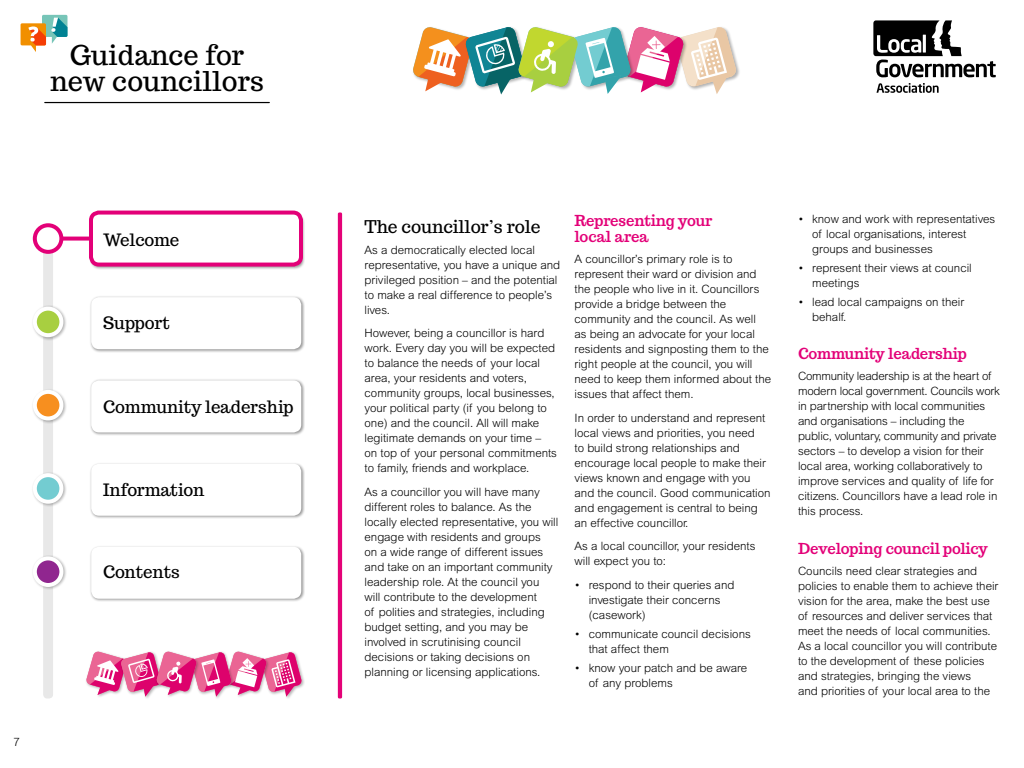
<style>
.page{position:relative;width:1024px;height:768px;background:#fff}
.page>*{position:absolute;margin:0;border:0;box-sizing:border-box;transform-origin:0 0}
.t1{font:27.2px/25.7px "Trocchi";letter-spacing:.01em;color:#000;text-align:center}
.CG_section_head{font:17.5px "Trocchi";color:#000}
.t2{font:17px "Trocchi";color:#000}
.t3{font:17px "Trocchi";letter-spacing:-.02em;color:#000}
.CG_subhead_PINK{font:700 15px/16px "Trocchi";letter-spacing:-.01em;color:#e30078}
.CG_digital_BODY{font:300 11.5px/15px "Arial MT Std";color:#000}
</style>
<div class="page">
<div style="left:43px;top:237px;width:10px;height:461px;background:#e8e8e8;border-radius:4px"></div>
<svg style="left:877px;top:83px;width:62px;height:10px"></svg>
<svg style="left:873px;top:20px;width:123px;height:57px"></svg>
<svg style="left:21px;top:15px;width:46px;height:37px"></svg>
<div style="left:676px;top:27px;width:65px;height:64px;background:#000;opacity:.3"></div>
<svg style="left:413px;top:27px;width:324px;height:68px"></svg>
<hr style="left:338px;top:212px;width:4px;height:486px;background:#e40278;border-radius:2px">
<div style="left:260px;top:651px;width:45px;height:49px;background:#000;opacity:.3"></div>
<div style="left:225px;top:650px;width:45px;height:48px;background:#fff"></div>
<svg style="left:86px;top:651px;width:216px;height:46px"></svg>
<div style="left:89px;top:212px;width:216px;height:58px;background:#000;opacity:.4"></div>
<div style="left:91px;top:213px;width:210px;height:52px;background:#fff;border-radius:8px"></div>
<div style="left:89px;top:211px;width:214px;height:56px;border:4px solid #e30078;border-radius:8px"></div>
<div style="left:35px;top:225px;width:26px;height:27px;background:#fff;border-radius:50%"></div>
<div style="left:33px;top:223px;width:30px;height:31px;border:4px solid #e30078;border-radius:50%"></div>
<svg style="left:62px;top:237px;width:29px;height:4px"></svg>
<div style="left:31px;top:305px;width:36px;height:36px;background:#000;opacity:.3"></div>
<div style="left:35px;top:309px;width:26px;height:26px;background:#a8cf40;border-radius:50%"></div>
<div style="left:33px;top:307px;width:30px;height:30px;border:4px solid #fff;border-radius:50%"></div>
<div style="left:31px;top:388px;width:36px;height:36px;background:#000;opacity:.3"></div>
<div style="left:35px;top:392px;width:26px;height:26px;background:#f78f1f;border-radius:50%"></div>
<div style="left:33px;top:390px;width:30px;height:30px;border:4px solid #fff;border-radius:50%"></div>
<div style="left:31px;top:471px;width:36px;height:36px;background:#000;opacity:.3"></div>
<div style="left:35px;top:475px;width:26px;height:27px;background:#73ccd1;border-radius:50%"></div>
<div style="left:33px;top:473px;width:30px;height:31px;border:4px solid #fff;border-radius:50%"></div>
<div style="left:31px;top:555px;width:36px;height:36px;background:#000;opacity:.3"></div>
<div style="left:35px;top:558px;width:26px;height:27px;background:#90268f;border-radius:50%"></div>
<div style="left:33px;top:556px;width:30px;height:31px;border:4px solid #fff;border-radius:50%"></div>
<div style="left:89px;top:545px;width:216px;height:57px;background:#000;opacity:.4"></div>
<div style="left:91px;top:547px;width:210px;height:52px;background:#fff;border-radius:8px"></div>
<div style="left:89px;top:462px;width:216px;height:57px;background:#000;opacity:.4"></div>
<div style="left:91px;top:464px;width:210px;height:52px;background:#fff;border-radius:8px"></div>
<div style="left:89px;top:379px;width:216px;height:57px;background:#000;opacity:.4"></div>
<div style="left:91px;top:380px;width:210px;height:52px;background:#fff;border-radius:8px"></div>
<div style="left:89px;top:295px;width:216px;height:58px;background:#000;opacity:.4"></div>
<div style="left:91px;top:297px;width:210px;height:52px;background:#fff;border-radius:8px"></div>
<hr style="left:45px;top:102px;width:224px;height:1px;background:#000">
<h1 class="t1" style="left:50px;top:42px;width:216px">Guidance for new councillors</h1>
<h3 class="t3" style="left:103px;top:229px;width:78px">Welcome</h3>
<h3 class="t2" style="left:103px;top:312px;width:68px">Support</h3>
<h3 class="t2" style="left:103px;top:395px;width:192px">Community leadership</h3>
<h3 class="t2" style="left:103px;top:479px;width:103px">Information</h3>
<h3 class="t2" style="left:103px;top:561px;width:78px">Contents</h3>
<p class="CG_digital_BODY" style="left:13px;top:735px;width:8px">7</p>
<p class="CG_section_head" style="left:365px;top:215px;width:178px">The councillor’s role</p>
<p class="CG_digital_BODY" style="left:365px;top:242px;width:197px">As a democratically elected local representative, you have a unique and privileged position – and the potential to make a real difference to people’s lives.</p>
<p class="CG_digital_BODY" style="left:365px;top:326px;width:194px">However, being a councillor is hard work. Every day you will be expected to balance the needs of your local area, your residents and voters, community groups, local businesses, your political party (if you belong to one) and the council. All will make legitimate demands on your time –<br>on top of your personal commitments to family, friends and workplace.</p>
<p class="CG_digital_BODY" style="left:365px;top:484px;width:195px">As a councillor you will have many different roles to balance. As the locally elected representative, you will engage with residents and groups<br>on a wide range of different issues and take on an important community leadership role. At the council you<br>will contribute to the development<br>of polities and strategies, including budget setting, and you may be involved in scrutinising council decisions or taking decisions on planning or licensing applications.</p>
<p class="CG_subhead_PINK" style="left:575px;top:214px;width:139px">Representing your local area</p>
<p class="CG_digital_BODY" style="left:575px;top:252px;width:198px">A councillor’s primary role is to represent their ward or division and the people who live in it. Councillors provide a bridge between the community and the council. As well<br>as being an advocate for your local residents and signposting them to the right people at the council, you will need to keep them informed about the issues that affect them.</p>
<p class="CG_digital_BODY" style="left:575px;top:410px;width:198px">In order to understand and represent local views and priorities, you need<br>to build strong relationships and encourage local people to make their views known and engage with you and the council. Good communication and engagement is central to being an effective councillor.</p>
<p class="CG_digital_BODY" style="left:575px;top:539px;width:182px">As a local councillor, your residents will expect you to:</p>
<p class="CG_digital_BODY" style="left:589px;top:577px;width:147px;text-indent:-14px">• respond to their queries and investigate their concerns (casework)</p>
<p class="CG_digital_BODY" style="left:589px;top:626px;width:164px;text-indent:-14px">• communicate council decisions that affect them</p>
<p class="CG_digital_BODY" style="left:589px;top:660px;width:160px;text-indent:-14px">• know your patch and be aware of any problems</p>
<p class="CG_digital_BODY" style="left:812px;top:212px;width:184px;text-indent:-14px">• know and work with representatives of local organisations, interest groups and businesses</p>
<p class="CG_digital_BODY" style="left:812px;top:261px;width:161px;text-indent:-14px">• represent their views at council meetings</p>
<p class="CG_digital_BODY" style="left:812px;top:295px;width:154px;text-indent:-14px">• lead local campaigns on their behalf.</p>
<p class="CG_subhead_PINK" style="left:798px;top:347px;width:170px">Community leadership</p>
<p class="CG_digital_BODY" style="left:798px;top:369px;width:204px">Community leadership is at the heart of modern local government. Councils work in partnership with local communities and organisations – including the public, voluntary, community and private sectors – to develop a vision for their local area, working collaboratively to improve services and quality of life for citizens. Councillors have a lead role in this process.</p>
<p class="CG_subhead_PINK" style="left:798px;top:541px;width:192px">Developing council policy</p>
<p class="CG_digital_BODY" style="left:798px;top:563px;width:202px">Councils need clear strategies and policies to enable them to achieve their vision for the area, make the best use of resources and deliver services that meet the needs of local communities.<br>As a local councillor you will contribute to the development of these policies and strategies, bringing the views<br>and priorities of your local area to the</p>
</div>
